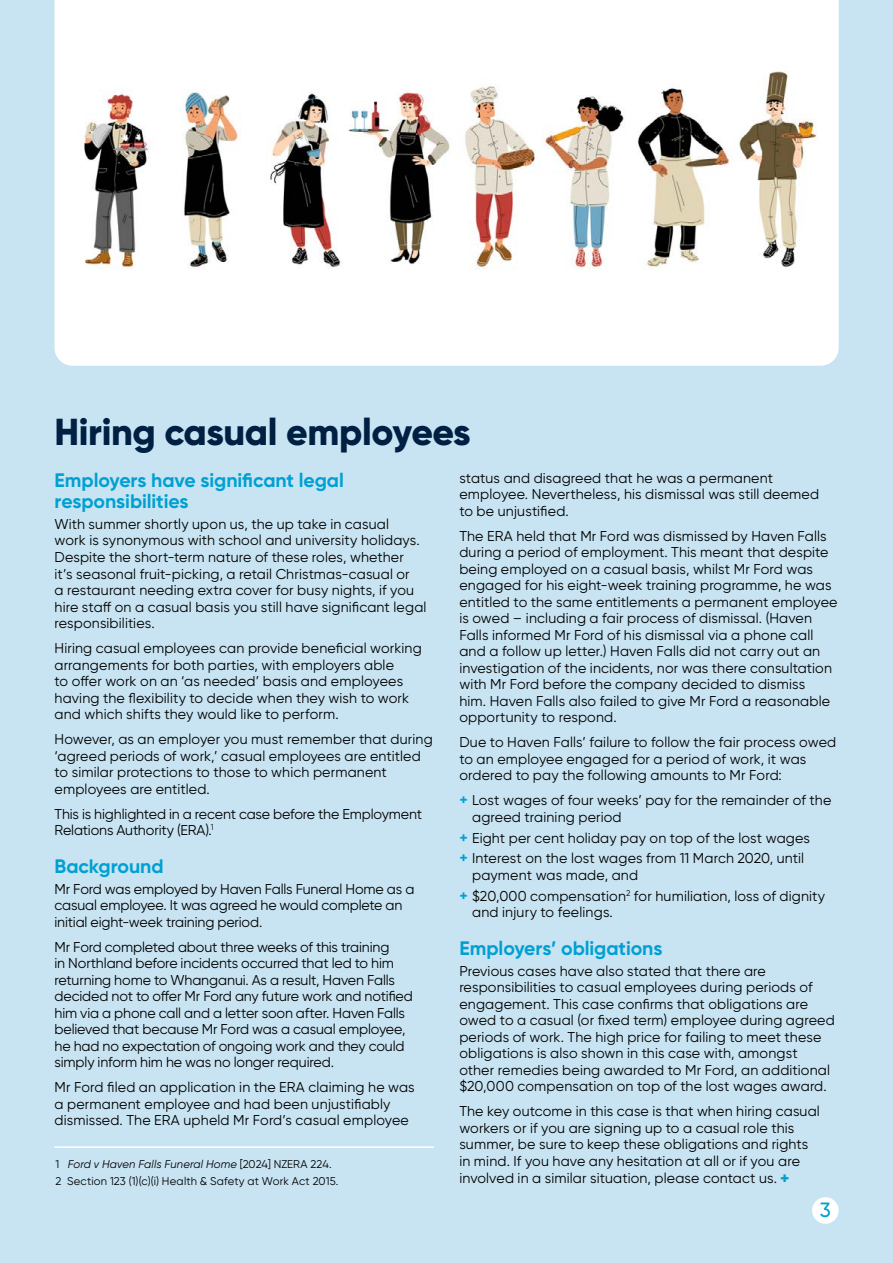
<style>
.page{position:relative;width:893px;height:1263px;background:#c8e4f2}
.page>*{position:absolute;margin:0;border:0;box-sizing:border-box;transform-origin:0 0}
.t1{font:800 37.5px "Gilroy";letter-spacing:-.01em;color:#002043}
.t2{font:500 20.7px "Gilroy";color:#00a0d2}
.t3{font:700 19.5px/21px "Gilroy";letter-spacing:-.005em;color:#00a0d2}
.t4{font:14.25px/16.5px "Gilroy";letter-spacing:.01em;color:#000}
.t5{font:14.25px/16.5px "Gilroy";letter-spacing:-.01em;color:#000}
.t6{font:11.25px/16.5px "Gilroy";letter-spacing:.015em;color:#000}
.s1{font-weight:700;font-size:15px;color:#00a0d2}
.s2{font-weight:800;font-size:16.5px;color:#00a0d2}
.s3{font-style:italic}
</style>
<div class="page">
<div style="left:812px;top:1197px;width:27px;height:27px;background:#fff;border-radius:50%"></div>
<div style="left:55px;top:0;width:784px;height:366px;background:#fff"></div>
<img style="left:62px;top:66px;width:775px;height:207px">
<hr style="left:55px;top:1146px;width:379px;height:2px;background:#fff">
<h1 class="t1" style="left:55px;top:408px;width:418px">Hiring casual employees</h1>
<h3 class="t3" style="left:55px;top:470px;width:291px">Employers have significant legal responsibilities</h3>
<p class="t4" style="left:55px;top:516px;width:373px">With summer shortly upon us, the up take in casual<br>work is synonymous with school and university holidays.<br>Despite the short-term nature of these roles, whether<br>it’s seasonal fruit-picking, a retail Christmas-casual or<br>a restaurant needing extra cover for busy nights, if you hire staff on a casual basis you still have significant legal responsibilities.</p>
<p class="t4" style="left:55px;top:640px;width:369px">Hiring casual employees can provide beneficial working arrangements for both parties, with employers able<br>to offer work on an ‘as needed’ basis and employees having the flexibility to decide when they wish to work and which shifts they would like to perform.</p>
<p class="t4" style="left:55px;top:731px;width:380px">However, as an employer you must remember that during ‘agreed periods of work,’ casual employees are entitled to similar protections to those to which permanent employees are entitled.</p>
<p class="t5" style="left:55px;top:805px;width:369px">This is highlighted in a recent case before the Employment<br>Relations Authority (ERA).<sup>1</sup></p>
<h3 class="t3" style="left:55px;top:856px;width:111px">Background</h3>
<p class="t5" style="left:55px;top:880px;width:361px">Mr Ford was employed by Haven Falls Funeral Home as a casual employee. It was agreed he would complete an initial eight-week training period.</p>
<p class="t5" style="left:55px;top:938px;width:360px">Mr Ford completed about three weeks of this training<br>in Northland before incidents occurred that led to him returning home to Whanganui. As a result, Haven Falls decided not to offer Mr Ford any future work and notified him via a phone call and a letter soon after. Haven Falls believed that because Mr Ford was a casual employee, he had no expectation of ongoing work and they could simply inform him he was no longer required.</p>
<p class="t4" style="left:55px;top:1079px;width:362px">Mr Ford filed an application in the ERA claiming he was a permanent employee and had been unjustifiably dismissed. The ERA upheld Mr Ford’s casual employee</p>
<p class="t4" style="left:459px;top:469px;width:361px">status and disagreed that he was a permanent employee. Nevertheless, his dismissal was still deemed to be unjustified.</p>
<p class="t4" style="left:459px;top:527px;width:380px">The ERA held that Mr Ford was dismissed by Haven Falls during a period of employment. This meant that despite being employed on a casual basis, whilst Mr Ford was engaged for his eight-week training programme, he was entitled to the same entitlements a permanent employee is owed – including a fair process of dismissal. (Haven Falls informed Mr Ford of his dismissal via a phone call and a follow up letter.) Haven Falls did not carry out an investigation of the incidents, nor was there consultation with Mr Ford before the company decided to dismiss<br>him. Haven Falls also failed to give Mr Ford a reasonable opportunity to respond.</p>
<p class="t4" style="left:459px;top:734px;width:378px">Due to Haven Falls’ failure to follow the fair process owed to an employee engaged for a period of work, it was ordered to pay the following amounts to Mr Ford:</p>
<p class="t4" style="left:472px;top:792px;width:361px;text-indent:-13px"><span class="s1">+</span> Lost wages of four weeks’ pay for the remainder of the agreed training period</p>
<p class="t4" style="left:459px;top:827px;width:352px;line-height:20.7px"><span class="s1">+</span> Eight per cent holiday pay on top of the lost wages <span class="s1">+</span> Interest on the lost wages from 11 March 2020, until</p>
<p class="t4" style="left:459px;top:864px;width:367px;line-height:20.7px;text-indent:13px">payment was made, and<br><span class="s1">+</span> $20,000 compensation<sup>2</sup> for humiliation, loss of dignity</p>
<p class="t4" style="left:472px;top:904px;width:142px">and injury to feelings.</p>
<h3 class="t3" style="left:459px;top:938px;width:205px">Employers’ obligations</h3>
<p class="t4" style="left:459px;top:962px;width:377px">Previous cases have also stated that there are responsibilities to casual employees during periods of engagement. This case confirms that obligations are owed to a casual (or fixed term) employee during agreed periods of work. The high price for failing to meet these obligations is also shown in this case with, amongst other remedies being awarded to Mr Ford, an additional $20,000 compensation on top of the lost wages award.</p>
<p class="t4" style="left:459px;top:1103px;width:362px">The key outcome in this case is that when hiring casual workers or if you are signing up to a casual role this summer, be sure to keep these obligations and rights in mind. If you have any hesitation at all or if you are involved in a similar situation, please contact us. <span class="s2">+</span></p>
<p class="t6" style="left:56px;top:1156px;width:284px">1 <span class="s3">Ford v Haven Falls Funeral Home</span> [2024] NZERA 224.<br>2 Section 123 (1)(c)(i) Health &amp; Safety at Work Act 2015.</p>
<h2 class="t2" style="left:820px;top:1197px;width:13px">3</h2>
</div>
